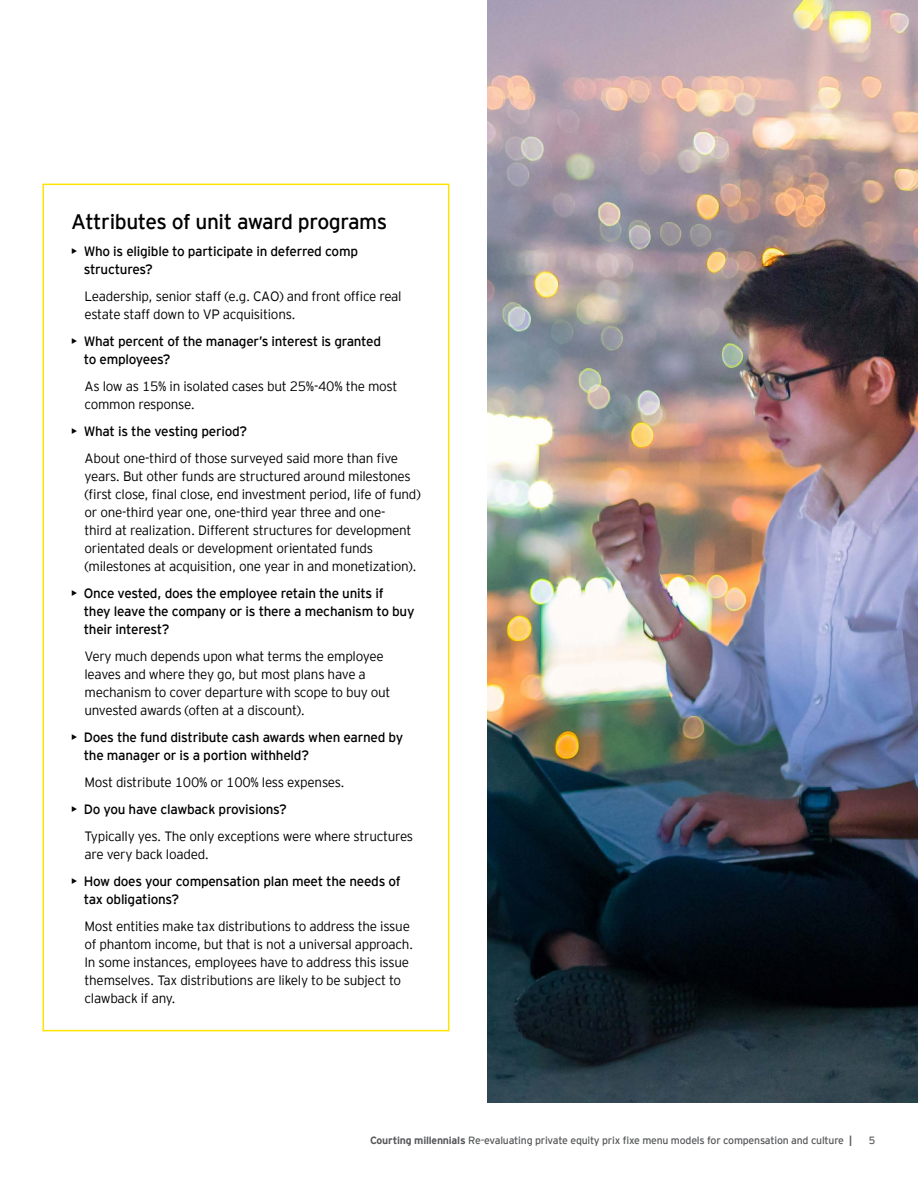
<style>
.page{position:relative;width:918px;height:1188px;background:#fff}
.page>*{position:absolute;margin:0;border:0;box-sizing:border-box;transform-origin:0 0}
.t1{font:21px "EY Interstate";letter-spacing:-.02em;color:#000}
.t2{font:300 13.5px/18px "EY Interstate";letter-spacing:-.02em;color:#000}
.t3{font:13.5px/18px "EY Interstate";letter-spacing:-.02em;color:#000}
.t4{font:10.5px "EY Interstate";letter-spacing:-.02em;color:#58595b}
.s1{font-weight:700}
</style>
<div class="page">
<div style="left:43px;top:184px;width:406px;height:847px;border:2px solid #ffe400"></div>
<img style="left:488px;top:0;width:430px;height:1103px">
<h1 class="t1" style="left:71px;top:207px;width:318px">Attributes of unit award programs</h1>
<p class="t3" style="left:84px;top:241px;width:276px;text-indent:-13px">• Who is eligible to participate in deferred comp structures?</p>
<p class="t2" style="left:85px;top:286px;width:319px">Leadership, senior staff (e.g. CAO) and front office real estate staff down to VP acquisitions.</p>
<p class="t3" style="left:84px;top:331px;width:299px;text-indent:-13px">• What percent of the manager’s interest is granted to employees?</p>
<p class="t2" style="left:85px;top:376px;width:314px">As low as 15% in isolated cases but 25%-40% the most common response.</p>
<p class="t3" style="left:71px;top:421px;width:178px">• What is the vesting period?</p>
<p class="t2" style="left:85px;top:448px;width:338px">About one-third of those surveyed said more than five years. But other funds are structured around milestones (first close, final close, end investment period, life of fund) or one-third year one, one-third year three and one-<br>third at realization. Different structures for development orientated deals or development orientated funds (milestones at acquisition, one year in and monetization).</p>
<p class="t3" style="left:84px;top:583px;width:332px;text-indent:-13px">• Once vested, does the employee retain the units if<br>they leave the company or is there a mechanism to buy their interest?</p>
<p class="t2" style="left:85px;top:646px;width:308px">Very much depends upon what terms the employee leaves and where they go, but most plans have a mechanism to cover departure with scope to buy out unvested awards (often at a discount).</p>
<p class="t3" style="left:84px;top:727px;width:321px;text-indent:-13px">• Does the fund distribute cash awards when earned by the manager or is a portion withheld?</p>
<p class="t2" style="left:85px;top:772px;width:262px">Most distribute 100% or 100% less expenses.</p>
<p class="t3" style="left:71px;top:799px;width:217px">• Do you have clawback provisions?</p>
<p class="t2" style="left:85px;top:826px;width:330px">Typically yes. The only exceptions were where structures are very back loaded.</p>
<p class="t3" style="left:84px;top:871px;width:318px;text-indent:-13px">• How does your compensation plan meet the needs of tax obligations?</p>
<p class="t2" style="left:85px;top:916px;width:330px">Most entities make tax distributions to address the issue of phantom income, but that is not a universal approach.<br>In some instances, employees have to address this issue themselves. Tax distributions are likely to be subject to clawback if any.</p>
<p class="t4" style="left:370px;top:1133px;width:484px"><span class="s1">Courting millennials</span> Re-evaluating private equity prix fixe menu models for compensation and culture <span class="s1">|</span></p>
<p class="t4" style="left:869px;top:1133px;width:8px">5</p>
</div>
